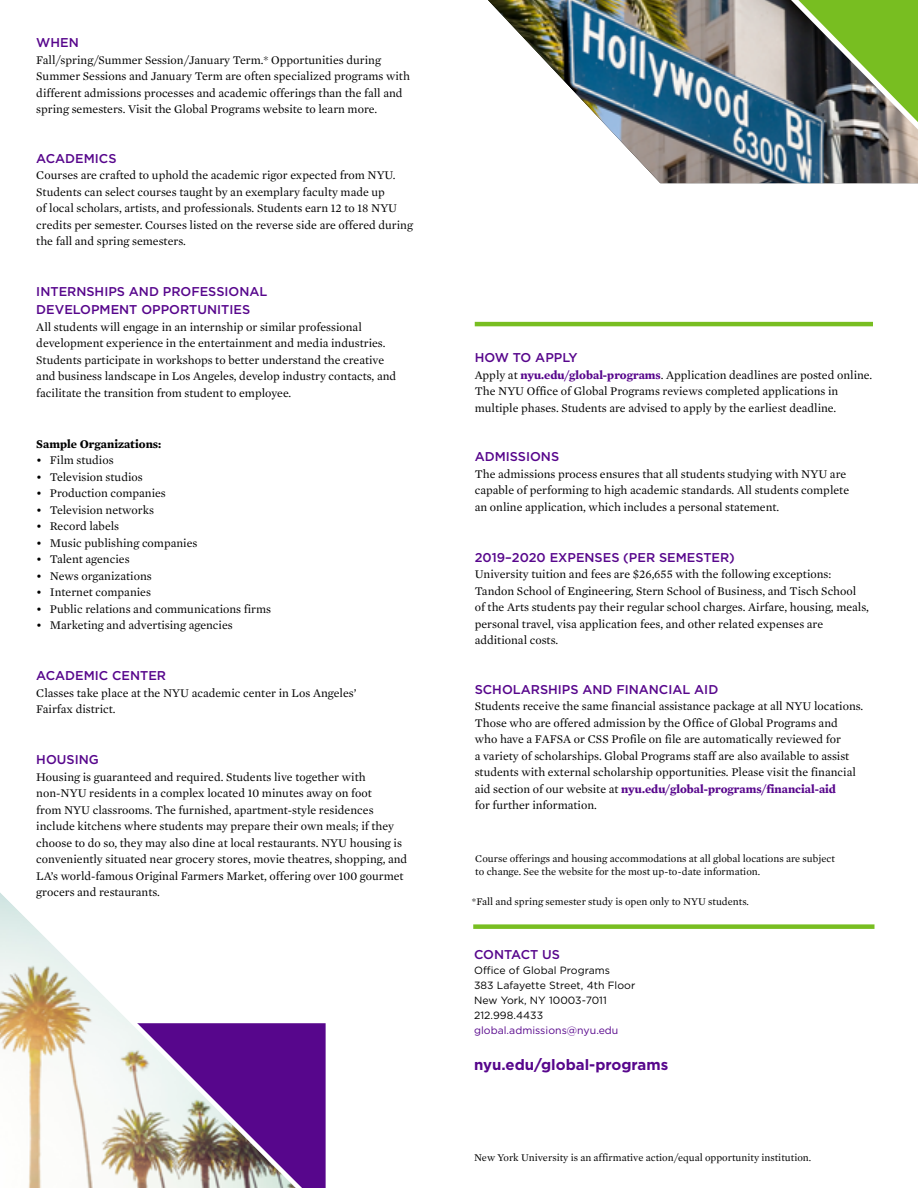
<style>
.page{position:relative;width:918px;height:1188px;background:#fff}
.page>*{position:absolute;margin:0;border:0;box-sizing:border-box;transform-origin:0 0}
.t1{font:700 15px "Gotham";color:#57068c}
.Header_1{font:500 12.75px/18px "Gotham";color:#57068c}
.Back_Copy{font:12px/16.5px "Mercury Text G1";color:#000}
.Sample_Org{font:700 12px "Mercury Text G1";color:#000101}
.footnote{font:10.5px/13.5px "Mercury Text G1";color:#000}
.contact_text{font:10.5px "Gotham";letter-spacing:.005em;color:#000}
.contact_text-2{font:10.5px "Gotham";letter-spacing:.005em;color:#57068c}
.s1{font-weight:700;color:#57068c}
</style>
<div class="page">
<div style="left:473px;top:924px;width:401px;height:5px;background:#78be21"></div>
<hr style="left:475px;top:322px;width:398px;height:4px;background:#78be21">
<img style="left:488px;top:0;width:238px;height:183px">
<svg style="left:726px;top:0;width:192px;height:184px"></svg>
<svg style="left:0;top:893px;width:326px;height:295px"></svg>
<h1 class="Header_1" style="left:36px;top:34px;width:44px">WHEN</h1>
<p class="Back_Copy" style="left:36px;top:51px;width:375px">Fall/spring/Summer Session/January Term.* Opportunities during Summer Sessions and January Term are often specialized programs with different admissions processes and academic offerings than the fall and spring semesters. Visit the Global Programs website to learn more.</p>
<h1 class="Header_1" style="left:36px;top:149px;width:82px">ACADEMICS</h1>
<p class="Back_Copy" style="left:36px;top:167px;width:378px">Courses are crafted to uphold the academic rigor expected from NYU.<br>Students can select courses taught by an exemplary faculty made up<br>of local scholars, artists, and professionals. Students earn 12 to 18 NYU credits per semester. Courses listed on the reverse side are offered during the fall and spring semesters.</p>
<h1 class="Header_1" style="left:36px;top:283px;width:233px">INTERNSHIPS AND PROFESSIONAL<br>DEVELOPMENT OPPORTUNITIES</h1>
<p class="Back_Copy" style="left:36px;top:318px;width:361px">All students will engage in an internship or similar professional development experience in the entertainment and media industries.<br>Students participate in workshops to better understand the creative and business landscape in Los Angeles, develop industry contacts, and facilitate the transition from student to employee.</p>
<p class="Sample_Org" style="left:36px;top:435px;width:127px">Sample Organizations:</p>
<p class="Back_Copy" style="left:36px;top:452px;width:79px">• Film studios</p>
<p class="Back_Copy" style="left:36px;top:468px;width:108px">• Television studios</p>
<p class="Back_Copy" style="left:36px;top:485px;width:131px">• Production companies</p>
<p class="Back_Copy" style="left:36px;top:501px;width:119px">• Television networks</p>
<p class="Back_Copy" style="left:36px;top:518px;width:84px">• Record labels</p>
<p class="Back_Copy" style="left:36px;top:534px;width:163px">• Music publishing companies</p>
<p class="Back_Copy" style="left:36px;top:551px;width:95px">• Talent agencies</p>
<p class="Back_Copy" style="left:36px;top:567px;width:117px">• News organizations</p>
<p class="Back_Copy" style="left:36px;top:584px;width:116px">• Internet companies</p>
<p class="Back_Copy" style="left:36px;top:600px;width:236px">• Public relations and communications firms</p>
<p class="Back_Copy" style="left:36px;top:617px;width:198px">• Marketing and advertising agencies</p>
<h1 class="Header_1" style="left:36px;top:667px;width:131px">ACADEMIC CENTER</h1>
<p class="Back_Copy" style="left:36px;top:684px;width:322px">Classes take place at the NYU academic center in Los Angeles’<br>Fairfax district.</p>
<h1 class="Header_1" style="left:36px;top:751px;width:64px">HOUSING</h1>
<p class="Back_Copy" style="left:36px;top:768px;width:372px">Housing is guaranteed and required. Students live together with non-NYU residents in a complex located 10 minutes away on foot<br>from NYU classrooms. The furnished, apartment-style residences include kitchens where students may prepare their own meals; if they choose to do so, they may also dine at local restaurants. NYU housing is conveniently situated near grocery stores, movie theatres, shopping, and LA’s world-famous Original Farmers Market, offering over 100 gourmet grocers and restaurants.</p>
<h1 class="Header_1" style="left:475px;top:348px;width:104px">HOW TO APPLY</h1>
<p class="Back_Copy" style="left:475px;top:366px;width:399px">Apply at <span class="s1">nyu.edu/global-programs</span>. Application deadlines are posted online.</p>
<p class="Back_Copy" style="left:475px;top:382px;width:365px">The NYU Office of Global Programs reviews completed applications in multiple phases. Students are advised to apply by the earliest deadline.</p>
<h1 class="Header_1" style="left:475px;top:447px;width:86px">ADMISSIONS</h1>
<p class="Back_Copy" style="left:475px;top:465px;width:376px">The admissions process ensures that all students studying with NYU are capable of performing to high academic standards. All students complete an online application, which includes a personal statement.</p>
<h1 class="Header_1" style="left:475px;top:548px;width:262px">2019–2020 EXPENSES (PER SEMESTER)</h1>
<p class="Back_Copy" style="left:475px;top:565px;width:396px">University tuition and fees are $26,655 with the following exceptions:<br>Tandon School of Engineering, Stern School of Business, and Tisch School of the Arts students pay their regular school charges. Airfare, housing, meals, personal travel, visa application fees, and other related expenses are additional costs.</p>
<h1 class="Header_1" style="left:475px;top:680px;width:245px">SCHOLARSHIPS AND FINANCIAL AID</h1>
<p class="Back_Copy" style="left:475px;top:697px;width:390px">Students receive the same financial assistance package at all NYU locations.<br>Those who are offered admission by the Office of Global Programs and who have a FAFSA or CSS Profile on file are automatically reviewed for<br>a variety of scholarships. Global Programs staff are also available to assist students with external scholarship opportunities. Please visit the financial aid section of our website at <span class="s1">nyu.edu/global-programs/financial-aid<br></span>for further information.</p>
<p class="footnote" style="left:475px;top:851px;width:361px">Course offerings and housing accommodations at all global locations are subject to change. See the website for the most up-to-date information.</p>
<p class="footnote" style="left:472px;top:894px;width:279px">*Fall and spring semester study is open only to NYU students.</p>
<h1 class="Header_1" style="left:474px;top:946px;width:87px">CONTACT US</h1>
<p class="contact_text" style="left:474px;top:964px;width:137px">Office of Global Programs</p>
<p class="contact_text" style="left:474px;top:979px;width:163px">383 Lafayette Street, 4th Floor</p>
<p class="contact_text" style="left:474px;top:994px;width:134px">New York, NY 10003-7011</p>
<p class="contact_text" style="left:474px;top:1009px;width:70px">212.998.4433</p>
<p class="contact_text-2" style="left:474px;top:1024px;width:146px">global.admissions@nyu.edu</p>
<p class="t1" style="left:474px;top:1054px;width:196px">nyu.edu/global-programs</p>
<p class="footnote" style="left:474px;top:1151px;width:339px">New York University is an affirmative action/equal opportunity institution.</p>
</div>
